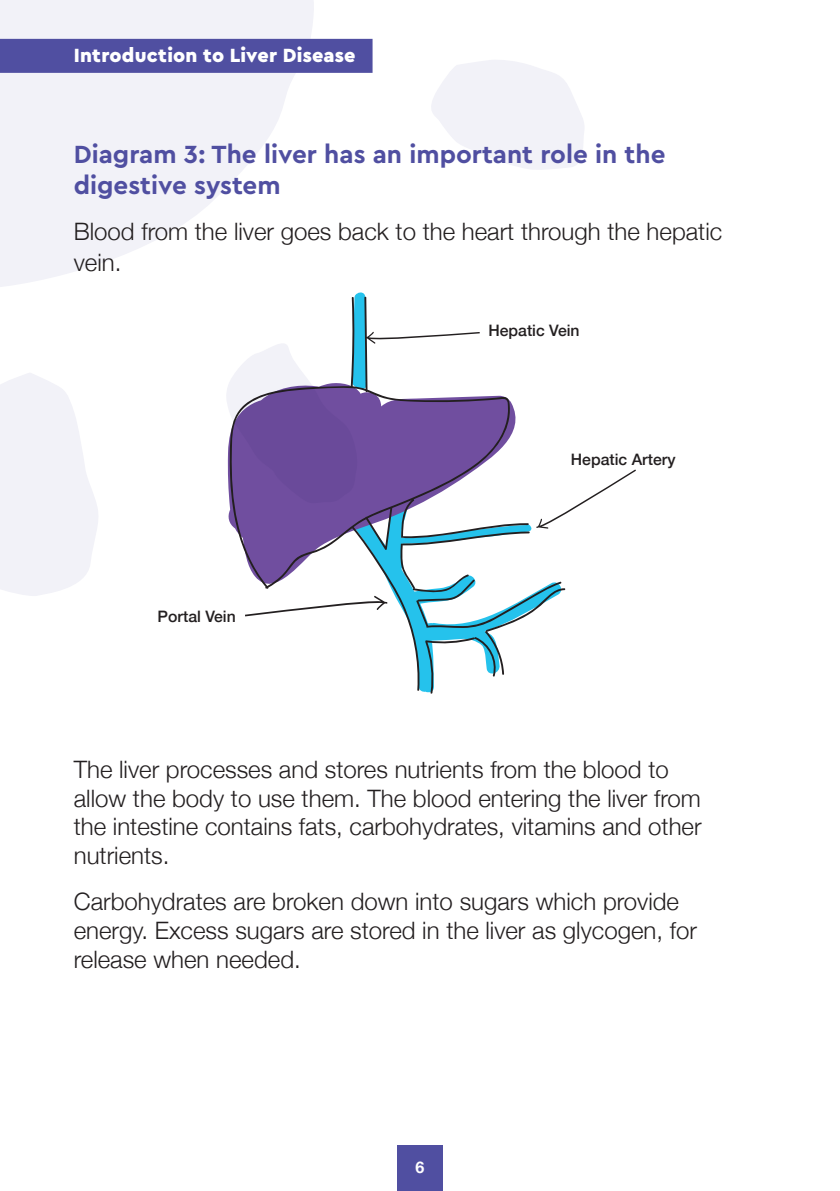
<style>
.page{position:relative;width:840px;height:1191px;background:#fff}
.page>*{position:absolute;margin:0;border:0;box-sizing:border-box;transform-origin:0 0}
.Copy{font:700 26px/31.2px "Cera Basic";color:#504fa1}
.Copy-2{font:300 24px/28.8px "Helvetica Neue";color:#231f20}
.t1{font:900 20px "Cera Basic";letter-spacing:.01em;color:#fff}
.t2{font:700 16px "Helvetica Neue";color:#fff}
.t3{font:500 15.8px "Helvetica Neue";color:#231f20}
</style>
<div class="page">
<svg style="left:0;top:0;width:317px;height:287px;fill:#f2f2f8"></svg>
<svg style="left:431px;top:60px;width:153px;height:110px"></svg>
<svg style="left:0;top:373px;width:98px;height:223px"></svg>
<div style="left:0;top:0;width:308px;height:127px;background:#f2f2f8"></div>
<div style="left:102px;top:285px;width:601px;height:420px;background:#fff"></div>
<svg style="left:226px;top:292px;width:409px;height:402px"></svg>
<div style="left:0;top:39px;width:372px;height:34px;background:#504fa1"></div>
<div style="left:397px;top:1145px;width:45px;height:46px;background:#504fa1"></div>
<p class="t1" style="left:74px;top:43px;width:283px">Introduction to Liver Disease</p>
<p class="Copy" style="left:74px;top:138px;width:593px">Diagram 3: The liver has an important role in the digestive system</p>
<p class="Copy-2" style="left:74px;top:214px;width:649px;line-height:31.2px">Blood from the liver goes back to the heart through the hepatic vein.</p>
<p class="t3" style="left:488px;top:317px;width:93px">Hepatic Vein</p>
<p class="t3" style="left:157px;top:603px;width:80px">Portal Vein</p>
<p class="t3" style="left:570px;top:447px;width:106px">Hepatic Artery</p>
<p class="Copy-2" style="left:74px;top:753px;width:629px">The liver processes and stores nutrients from the blood to allow the body to use them. The blood entering the liver from the intestine contains fats, carbohydrates, vitamins and other nutrients.</p>
<p class="Copy-2" style="left:74px;top:885px;width:624px">Carbohydrates are broken down into sugars which provide energy. Excess sugars are stored in the liver as glycogen, for release when needed.</p>
<p class="t2" style="left:415px;top:1154px;width:10px">6</p>
</div>
